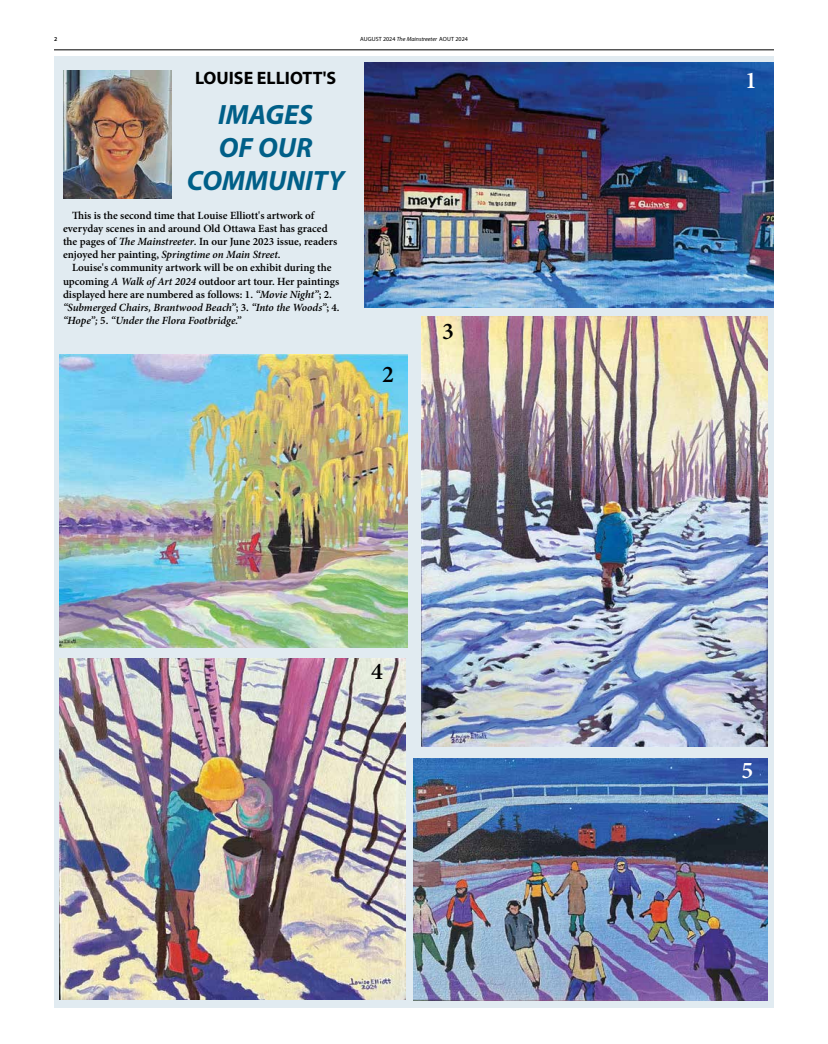
<style>
.page{position:relative;width:828px;height:1044px;background:#fff}
.page>*{position:absolute;margin:0;border:0;box-sizing:border-box;transform-origin:0 0}
.t1{font:italic 700 28px/33px "Myriad Pro";color:#005f88;text-align:center}
.t2{font:600 24px "Minion Pro";color:#000}
.t3{font:600 24px "Minion Pro";color:#fff}
.t4{font:700 18px "Myriad Pro";color:#000}
.t5{font:600 11px/13.2px "Minion Pro";color:#000}
.t6{font:6px "Myriad Pro";color:#000}
.t7{font:600 6px "Myriad Pro";color:#000}
.s1{font-style:italic}
</style>
<div class="page">
<hr style="left:54px;top:50px;width:720px;height:1px;background:#000">
<div style="left:54px;top:57px;width:720px;height:951px;background:#e1ebf1"></div>
<img style="left:414px;top:758px;width:353px;height:242px">
<img style="left:364px;top:62px;width:410px;height:245px">
<img style="left:60px;top:354px;width:347px;height:294px">
<img style="left:422px;top:316px;width:345px;height:430px">
<img style="left:60px;top:658px;width:345px;height:341px">
<img style="left:63px;top:71px;width:108px;height:128px">
<p class="t7" style="left:54px;top:35px;width:5px">2</p>
<p class="t6" style="left:360px;top:35px;width:109px">AUGUST 2024 <span class="s1">The Mainstreeter</span> AOUT 2024</p>
<h3 class="t4" style="left:195px;top:66px;width:143px">LOUISE ELLIOTT'S</h3>
<h1 class="t1" style="left:187px;top:97px;width:159px">IMAGES<br>OF OUR<br>COMMUNITY</h1>
<p class="t5" style="left:63px;top:208px;width:276px;text-indent:9px">This is the second time that Louise Elliott's artwork of everyday scenes in and around Old Ottawa East has graced the pages of <span class="s1">The Mainstreeter</span>. In our June 2023 issue, readers enjoyed her painting, <span class="s1">Springtime on Main Street</span>.</p>
<p class="t5" style="left:63px;top:261px;width:278px;text-indent:9px">Louise's community artwork will be on exhibit during the upcoming <span class="s1">A Walk of Art 2024</span> outdoor art tour. Her paintings displayed here are numbered as follows: 1. <span class="s1">“Movie Night”</span>; 2. <span class="s1">“Submerged Chairs, Brantwood Beach”</span>; 3. <span class="s1">“Into the Woods”</span>; 4. <span class="s1">“Hope”;</span> 5. <span class="s1">“Under the Flora Footbridge.”</span></p>
<h2 class="t2" style="left:382px;top:358px;width:13px">2</h2>
<h2 class="t2" style="left:442px;top:315px;width:13px">3</h2>
<h2 class="t2" style="left:371px;top:655px;width:13px">4</h2>
<h2 class="t3" style="left:745px;top:64px;width:13px">1</h2>
<h2 class="t3" style="left:741px;top:754px;width:13px">5</h2>
</div>
